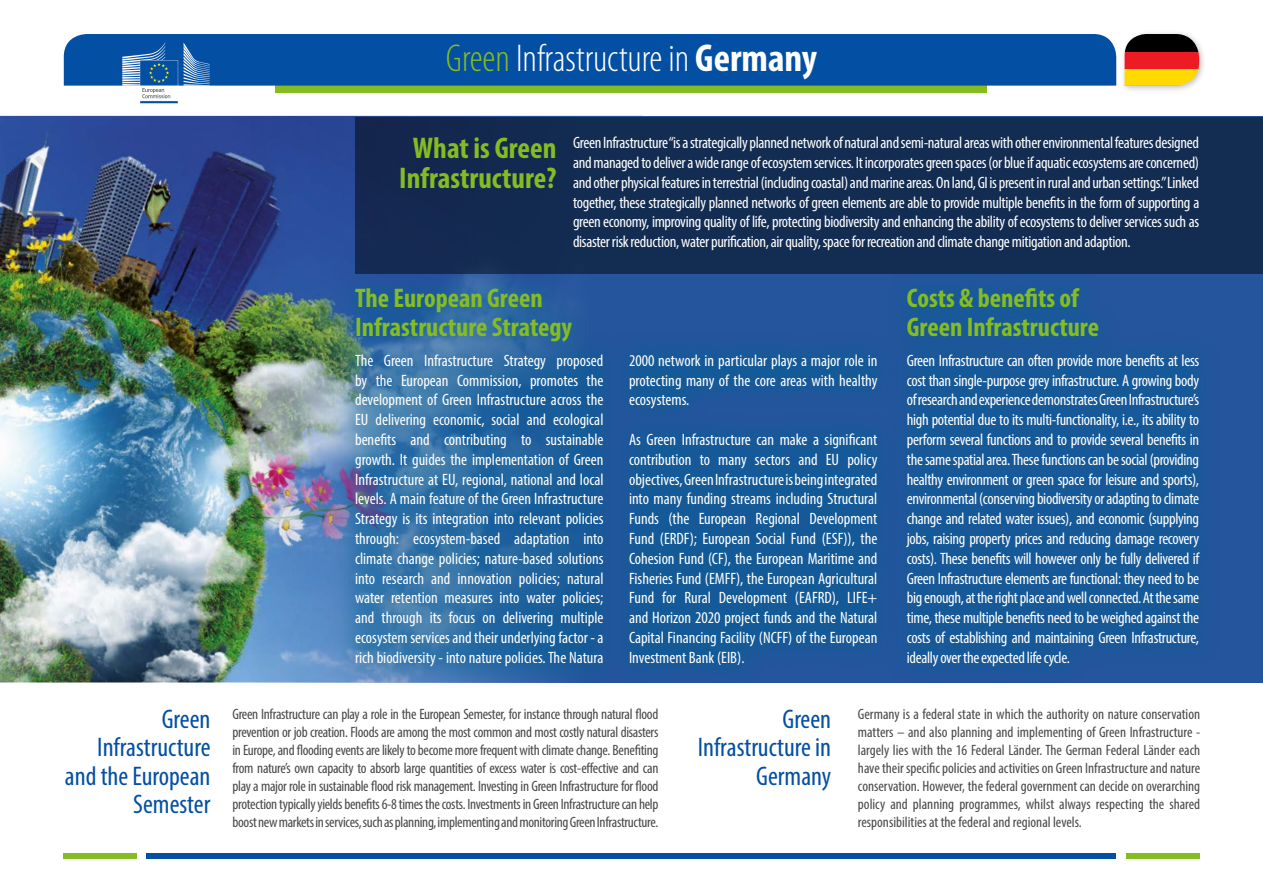
<style>
.page{position:relative;width:1263px;height:893px;background:#fff}
.page>*{position:absolute;margin:0;border:0;box-sizing:border-box;transform-origin:0 0}
.t1{font:300 condensed 39px "Myriad Pro";color:#fff}
.t2{font:700 condensed 30px/30px "Myriad Pro";color:#85bc21;text-align:center}
.t3{font:700 condensed 27px/28.5px "Myriad Pro";color:#85bc21}
.t4{font:condensed 27px/28.5px "Myriad Pro";color:#034fa3;text-align:right}
.t5{font:condensed 16.5px/19.8px "Myriad Pro";letter-spacing:-.005em;color:#fff;text-align:justify}
.t6{font:condensed 15px/18px "Myriad Pro";letter-spacing:-.015em;color:#484847;text-align:justify}
.s1{color:#85bc21}
.s2{font-weight:700}
</style>
<div class="page">
<img style="left:0;top:116px;width:251px;height:566px">
<img style="left:251px;top:116px;width:1012px;height:566px">
<div style="left:147px;top:853px;width:969px;height:6px;background:#034fa3"></div>
<div style="left:1126px;top:853px;width:73px;height:6px;background:#85bc21"></div>
<div style="left:64px;top:853px;width:73px;height:6px;background:#85bc21"></div>
<div style="left:884px;top:332px;width:338px;height:356px;background:#006192;opacity:.5"></div>
<div style="left:333px;top:332px;width:567px;height:356px;background:#006192;opacity:.6"></div>
<div style="left:885px;top:266px;width:236px;height:93px;background:#1b5799"></div>
<div style="left:333px;top:266px;width:261px;height:98px;background:#006192;opacity:.5"></div>
<div style="left:276px;top:41px;width:711px;height:51px;background:#85bc21"></div>
<div style="left:64px;top:34px;width:1052px;height:52px;background:#034fa3"></div>
<svg style="left:184px;top:42px;width:26px;height:44px"></svg>
<svg style="left:122px;top:42px;width:56px;height:61px"></svg>
<div style="left:1120px;top:29px;width:87px;height:64px;background:#000;opacity:.25"></div>
<div style="left:1124px;top:68px;width:75px;height:18px;background:#ffd900"></div>
<div style="left:1124px;top:51px;width:75px;height:17px;background:#ed1c24"></div>
<svg style="left:1124px;top:34px;width:75px;height:17px"></svg>
<div style="left:355px;top:117px;width:908px;height:156px;background:#132d52"></div>
<h1 class="t1" style="left:446px;top:37px;width:373px"><span class="s1">Green</span> Infrastructure in <span class="s2">Germany</span></h1>
<h2 class="t2" style="left:399px;top:133px;width:159px">What is Green<br>Infrastructure?</h2>
<p class="t5" style="left:573px;top:133px;width:628px">Green Infrastructure “is a strategically planned network of natural and semi-natural areas with other environmental features designed and managed to deliver a wide range of ecosystem services. It incorporates green spaces (or blue if aquatic ecosystems are concerned) and other physical features in terrestrial (including coastal) and marine areas. On land, GI is present in rural and urban settings.” Linked together, these strategically planned networks of green elements are able to provide multiple benefits in the form of supporting a green economy, improving quality of life, protecting biodiversity and enhancing the ability of ecosystems to deliver services such as disaster risk reduction, water purification, air quality, space for recreation and climate change mitigation and adaption.</p>
<h3 class="t3" style="left:355px;top:283px;width:219px">The European Green<br>Infrastructure Strategy</h3>
<p class="t5" style="left:355px;top:350px;width:250px">The Green Infrastructure Strategy proposed by the European Commission, promotes the development of Green Infrastructure across the EU delivering economic, social and ecological benefits and contributing to sustainable growth. It guides the implementation of Green Infrastructure at EU, regional, national and local levels. A main feature of the Green Infrastructure Strategy is its integration into relevant policies through: ecosystem-based adaptation into climate change policies; nature-based solutions into research and innovation policies; natural water retention measures into water policies; and through its focus on delivering multiple ecosystem services and their underlying factor - a rich biodiversity - into nature policies. The Natura</p>
<p class="t5" style="left:629px;top:350px;width:250px">2000 network in particular plays a major role in protecting many of the core areas with healthy ecosystems.</p>
<p class="t5" style="left:629px;top:429px;width:250px">As Green Infrastructure can make a significant contribution to many sectors and EU policy objectives, Green Infrastructure is being integrated into many funding streams including Structural Funds (the European Regional Development Fund (ERDF); European Social Fund (ESF)), the Cohesion Fund (CF), the European Maritime and Fisheries Fund (EMFF), the European Agricultural Fund for Rural Development (EAFRD), LIFE+ and Horizon 2020 project funds and the Natural Capital Financing Facility (NCFF) of the European Investment Bank (EIB).</p>
<h3 class="t3" style="left:907px;top:283px;width:194px">Costs &amp; benefits of<br>Green Infrastructure</h3>
<p class="t5" style="left:907px;top:350px;width:294px">Green Infrastructure can often provide more benefits at less cost than single-purpose grey infrastructure. A growing body of research and experience demonstrates Green Infrastructure’s high potential due to its multi-functionality, i.e., its ability to perform several functions and to provide several benefits in the same spatial area. These functions can be social (providing healthy environment or green space for leisure and sports), environmental (conserving biodiversity or adapting to climate change and related water issues), and economic (supplying jobs, raising property prices and reducing damage recovery costs). These benefits will however only be fully delivered if Green Infrastructure elements are functional: they need to be big enough, at the right place and well connected. At the same time, these multiple benefits need to be weighed against the costs of establishing and maintaining Green Infrastructure, ideally over the expected life cycle.</p>
<p class="t6" style="left:232px;top:704px;width:427px">Green Infrastructure can play a role in the European Semester, for instance through natural flood prevention or job creation. Floods are among the most common and most costly natural disasters in Europe, and flooding events are likely to become more frequent with climate change. Benefiting from nature’s own capacity to absorb large quantities of excess water is cost-effective and can play a major role in sustainable flood risk management. Investing in Green Infrastructure for flood protection typically yields benefits 6-8 times the costs. Investments in Green Infrastructure can help boost new markets in services, such as planning, implementing and monitoring Green Infrastructure.</p>
<h3 class="t4" style="left:65px;top:704px;width:147px">Green<br>Infrastructure and the European<br>Semester</h3>
<h3 class="t4" style="left:698px;top:704px;width:135px">Green<br>Infrastructure in<br>Germany</h3>
<p class="t6" style="left:858px;top:704px;width:344px">Germany is a federal state in which the authority on nature conservation matters – and also planning and implementing of Green Infrastructure - largely lies with the 16 Federal Länder. The German Federal Länder each have their specific policies and activities on Green Infrastructure and nature conservation. However, the federal government can decide on overarching policy and planning programmes, whilst always respecting the shared responsibilities at the federal and regional levels.</p>
</div>
